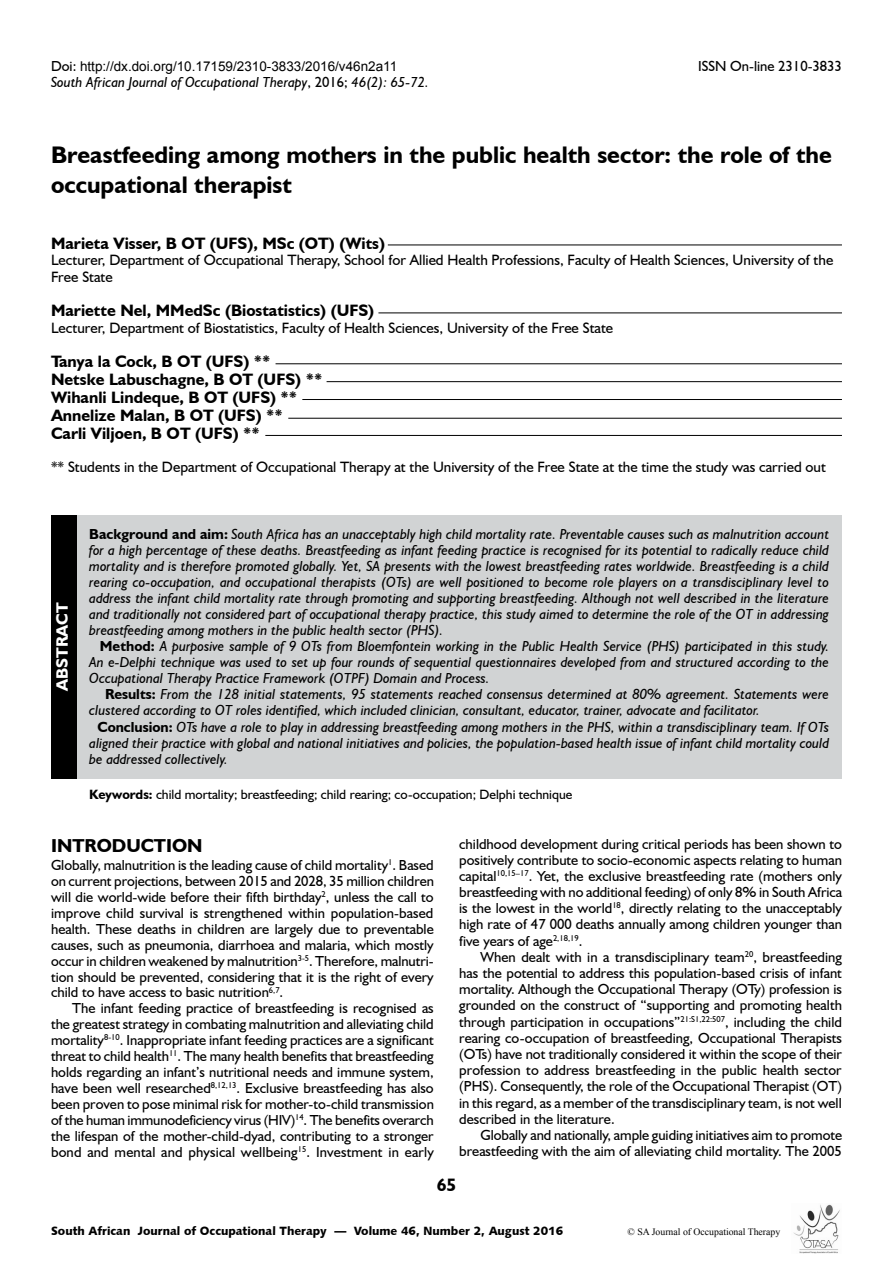
<style>
.page{position:relative;width:893px;height:1263px;background:#fff}
.page>*{position:absolute;margin:0;border:0;box-sizing:border-box;transform-origin:0 0}
.t1{font:700 24px/30px "Humanist 521 BT";color:#000}
.t2{font:700 18.75px "Humanist 521 BT";color:#000}
.t3{font:700 18px "Humanist 521 BT";color:#000}
.t4{font:700 16.5px/18px "Humanist 521 BT";color:#000}
.t5{font:700 16.5px "Humanist 521 BT";color:#fff}
.t6{font:15px/16.5px "Humanist 521 BT";color:#000}
.t7{font:14.55px/15.9px "Humanist 521 BT";color:#000;text-align:justify}
.t8{font:italic 14.55px/16px "Humanist 521 BT";color:#000;text-align:justify}
.t9{font:13.5px "Humanist 521 BT";color:#000}
.t10{font:13.5px "Arial";color:#000}
.t11{font:12px "Humanist 531 BT Black A";color:#000}
.t12{font:9.75px "Times New Roman";color:#000}
.s1{font-family:"Humanist 521 BT";font-size:14.55px}
.s2{font-style:normal}
.s3{font-weight:700;font-style:normal}
.s4{font-weight:700}
</style>
<div class="page">
<img style="left:793px;top:1204px;width:47px;height:50px">
<hr style="left:288px;top:418px;width:554px;height:1px;background:#000">
<hr style="left:388px;top:245px;width:454px;height:1px;background:#000">
<hr style="left:378px;top:313px;width:464px;height:1px;background:#000">
<hr style="left:265px;top:435px;width:577px;height:1px;background:#000">
<hr style="left:276px;top:363px;width:566px;height:1px;background:#000">
<hr style="left:327px;top:381px;width:515px;height:1px;background:#000">
<hr style="left:302px;top:399px;width:540px;height:1px;background:#000">
<div style="left:51px;top:515px;width:790px;height:264px;background:#d1d3d4"></div>
<div style="left:51px;top:516px;width:25px;height:263px;background:#000"></div>
<p class="t10" style="left:51px;top:57px;width:348px"><span class="s1">Doi:</span> http://dx.doi.org/10.17159/2310-3833/2016/v46n2a11</p>
<p class="t7" style="left:698px;top:57px;width:145px">ISSN On-line 2310-3833</p>
<p class="t8" style="left:51px;top:73px;width:379px">South African Journal of Occupational Therapy<span class="s2">, 2016;</span> 46(2): 65-72.</p>
<h1 class="t1" style="left:51px;top:140px;width:782px">Breastfeeding among mothers in the public health sector: the role of the occupational therapist</h1>
<p class="t4" style="left:51px;top:234px;width:336px">Marieta Visser, B OT (UFS), MSc (OT) (Wits)</p>
<p class="t6" style="left:51px;top:251px;width:784px">Lecturer, Department of Occupational Therapy, School for Allied Health Professions, Faculty of Health Sciences, University of the<br>Free State</p>
<p class="t4" style="left:51px;top:301px;width:325px">Mariette Nel, MMedSc (Biostatistics) (UFS)</p>
<p class="t6" style="left:51px;top:319px;width:564px">Lecturer, Department of Biostatistics, Faculty of Health Sciences, University of the Free State</p>
<p class="t4" style="left:51px;top:352px;width:273px">Tanya la Cock, B OT (UFS) **<br>Netske Labuschagne, B OT (UFS) **<br>Wihanli Lindeque, B OT (UFS) **<br>Annelize Malan, B OT (UFS) **<br>Carli Viljoen, B OT (UFS) **</p>
<p class="t6" style="left:51px;top:458px;width:776px">** Students in the Department of Occupational Therapy at the University of the Free State at the time the study was carried out</p>
<p class="t5" style="left:52px;top:691px;width:90px;rotate:-90deg">ABSTRACT</p>
<p class="t8" style="left:89px;top:526px;width:741px"><span class="s3">Background and aim:</span> South Africa has an unacceptably high child mortality rate. Preventable causes such as malnutrition account for a high percentage of these deaths. Breastfeeding as infant feeding practice is recognised for its potential to radically reduce child mortality and is therefore promoted globally. Yet, SA presents with the lowest breastfeeding rates worldwide. Breastfeeding is a child rearing co-occupation, and occupational therapists (OTs) are well positioned to become role players on a transdisciplinary level to address the infant child mortality rate through promoting and supporting breastfeeding. Although not well described in the literature and traditionally not considered part of occupational therapy practice, this study aimed to determine the role of the OT in addressing breastfeeding among mothers in the public health sector (PHS).</p>
<p class="t8" style="left:89px;top:638px;width:741px;text-indent:11px"><span class="s3">Method:</span> A purposive sample of 9 OTs from Bloemfontein working in the Public Health Service (PHS) participated in this study.<br>An e-Delphi technique was used to set up four rounds of sequential questionnaires developed from and structured according to the Occupational Therapy Practice Framework (OTPF) Domain and Process.</p>
<p class="t8" style="left:105px;top:686px;width:725px"><span class="s3">Results:</span> From the 128 initial statements, 95 statements reached consensus determined at 80% agreement. Statements were</p>
<p class="t8" style="left:89px;top:702px;width:672px">clustered according to OT roles identified, which included clinician, consultant, educator, trainer, advocate and facilitator.</p>
<p class="t8" style="left:97px;top:718px;width:733px"><span class="s3">Conclusion:</span> OTs have a role to play in addressing breastfeeding among mothers in the PHS, within a transdisciplinary team. If OTs</p>
<p class="t8" style="left:89px;top:734px;width:741px">aligned their practice with global and national initiatives and policies, the population-based health issue of infant child mortality could</p>
<p class="t8" style="left:89px;top:750px;width:140px">be addressed collectively.</p>
<p class="t9" style="left:89px;top:786px;width:485px"><span class="s4">Keywords:</span> child mortality; breastfeeding; child rearing; co-occupation; Delphi technique</p>
<p class="t2" style="left:51px;top:834px;width:153px">INTRODUCTION</p>
<p class="t7" style="left:51px;top:857px;width:384px">Globally, malnutrition is the leading cause of child mortality<sup>1</sup>. Based on current projections, between 2015 and 2028, 35 million children will die world-wide before their fifth birthday<sup>2</sup>, unless the call to improve child survival is strengthened within population-based health. These deaths in children are largely due to preventable causes, such as pneumonia, diarrhoea and malaria, which mostly occur in children weakened by malnutrition<sup>3-5</sup>. Therefore, malnutri&shy;tion should be prevented, considering that it is the right of every child to have access to basic nutrition<sup>6,7</sup>.</p>
<p class="t7" style="left:51px;top:1000px;width:384px;text-indent:21px">The infant feeding practice of breastfeeding is recognised as the greatest strategy in combating malnutrition and alleviating child mortality<sup>8-10</sup>. Inappropriate infant feeding practices are a significant threat to child health<sup>11</sup>. The many health benefits that breastfeeding holds regarding an infant’s nutritional needs and immune system, have been well researched<sup>8,12,13</sup>. Exclusive breastfeeding has also been proven to pose minimal risk for mother-to-child transmission of the human immunodeficiency virus (HIV)<sup>14</sup>. The benefits overarch the lifespan of the mother-child-dyad, contributing to a stronger bond and mental and physical wellbeing<sup>15</sup>. Investment in early</p>
<p class="t7" style="left:459px;top:836px;width:384px">childhood development during critical periods has been shown to positively contribute to socio-economic aspects relating to human capital<sup>10,15–17</sup>. Yet, the exclusive breastfeeding rate (mothers only breastfeeding with no additional feeding) of only 8% in South Africa is the lowest in the world<sup>18</sup>, directly relating to the unacceptably high rate of 47 000 deaths annually among children younger than five years of age<sup>2,18,19</sup>.</p>
<p class="t7" style="left:459px;top:948px;width:384px;text-indent:21px">When dealt with in a transdisciplinary team<sup>20</sup>, breastfeeding has the potential to address this population-based crisis of infant mortality. Although the Occupational Therapy (OTy) profession is grounded on the construct of “supporting and promoting health through participation in occupations”<sup>21:S1,22:507</sup>, including the child rearing co-occupation of breastfeeding, Occupational Therapists (OTs) have not traditionally considered it within the scope of their profession to address breastfeeding in the public health sector (PHS). Consequently, the role of the Occupational Therapist (OT) in this regard, as a member of the transdisciplinary team, is not well described in the literature.</p>
<p class="t7" style="left:459px;top:1126px;width:384px;text-align:right">Globally and nationally, ample guiding initiatives aim to promote breastfeeding with the aim of alleviating child mortality. The 2005</p>
<p class="t3" style="left:437px;top:1174px;width:21px">65</p>
<p class="t11" style="left:51px;top:1223px;width:513px">South African Journal of Occupational Therapy — Volume 46, Number 2, August 2016</p>
<p class="t12" style="left:628px;top:1225px;width:154px">© SA Journal of Occupational Therapy</p>
</div>
